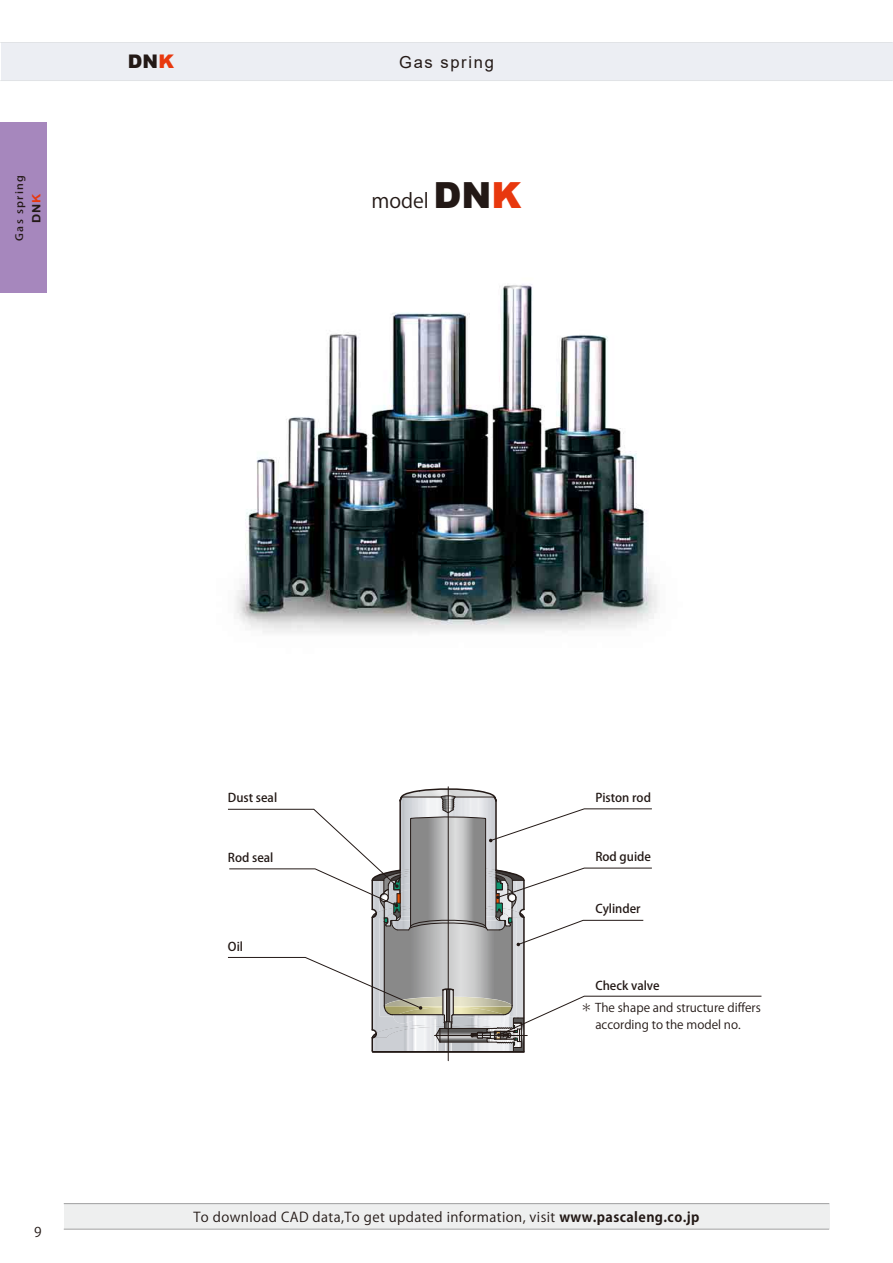
<style>
.page{position:relative;width:893px;height:1263px;background:#fff}
.page>*{position:absolute;margin:0;border:0;box-sizing:border-box;transform-origin:0 0}
.t1{font:19.95px "Koz Go Pro Regular 90 msp RKSJ H";color:#231916}
.t2{font:900 18.75px "Arial";color:#231916}
.t3{font:16.5px "Arial";letter-spacing:.1em;color:#231916}
.t4{font:13.5px "Koz Go Pro Regular 90 msp RKSJ H";letter-spacing:.03em;color:#231916}
.t5{font:12px "Koz Go Pro Medium 90 msp RKSJ H";color:#231916}
.t6{font:12px/16.5px "Koz Go Pro Regular 90 msp RKSJ H";color:#231916;text-align:center}
.t7{font:700 11.55px "Arial";color:#231916;scale:1.11 1}
.t8{font:10.2px "Koz Go Pro Medium 90 msp RKSJ H";letter-spacing:.125em;color:#231916;scale:1.11 1}
.s1{color:#e8380e}
.s2{font-family:"Arial";font-weight:900;font-size:36px}
.s3{font-family:"Arial";font-weight:900;font-size:36px;color:#e8380e}
.s4{font-family:"Koz Go Pro Bold 90 msp RKSJ H"}
</style>
<div class="page">
<img style="left:236px;top:284px;width:422px;height:349px">
<hr style="left:448px;top:787px;width:1px;height:274px;background:#231916">
<svg style="left:228px;top:788px;width:534px;height:265px"></svg>
<div style="left:1px;top:43px;width:891px;height:38px;background:#eceef3"></div>
<svg style="left:1px;top:42px;width:891px;height:1px"></svg>
<hr style="left:1px;top:43px;width:891px;height:1px;background:#d1d3d4">
<hr style="left:1px;top:81px;width:891px;height:1px;background:#d1d3d4">
<div style="left:64px;top:1203px;width:765px;height:26px;background:#eeefef"></div>
<hr style="left:64px;top:1229px;width:765px;height:1px;background:#9f9fa0">
<hr style="left:64px;top:1203px;width:765px;height:1px;background:#9f9fa0">
<div style="left:1px;top:123px;width:46px;height:170px;background:#a687bd"></div>
<p class="t8" style="left:15px;top:241px;width:61px;rotate:-90deg">Gas spring</p>
<p class="t7" style="left:30px;top:222px;width:28px;rotate:-90deg">DN<span class="s1">K</span></p>
<h2 class="t2" style="left:128px;top:48px;width:48px">DN<span class="s1">K</span></h2>
<p class="t3" style="left:399px;top:53px;width:96px">Gas spring</p>
<h1 class="t1" style="left:371px;top:193px;width:152px">model <span class="s2">DN</span><span class="s3">K</span></h1>
<p class="t4" style="left:34px;top:1226px;width:9px">9</p>
<p class="t5" style="left:228px;top:793px;width:51px">Dust seal</p>
<p class="t5" style="left:228px;top:853px;width:47px">Rod seal</p>
<p class="t5" style="left:228px;top:942px;width:17px">Oil</p>
<p class="t5" style="left:595px;top:793px;width:57px">Piston rod</p>
<p class="t5" style="left:595px;top:852px;width:57px">Rod guide</p>
<p class="t5" style="left:595px;top:904px;width:47px">Cylinder</p>
<p class="t5" style="left:595px;top:981px;width:66px">Check valve</p>
<p class="t6" style="left:580px;top:1001px;width:182px">＊ The shape and structure differs according to the model no.</p>
<p class="t4" style="left:193px;top:1211px;width:507px">To download CAD data,To get updated information, visit <span class="s4">www.pascaleng.co.jp</span></p>
</div>
